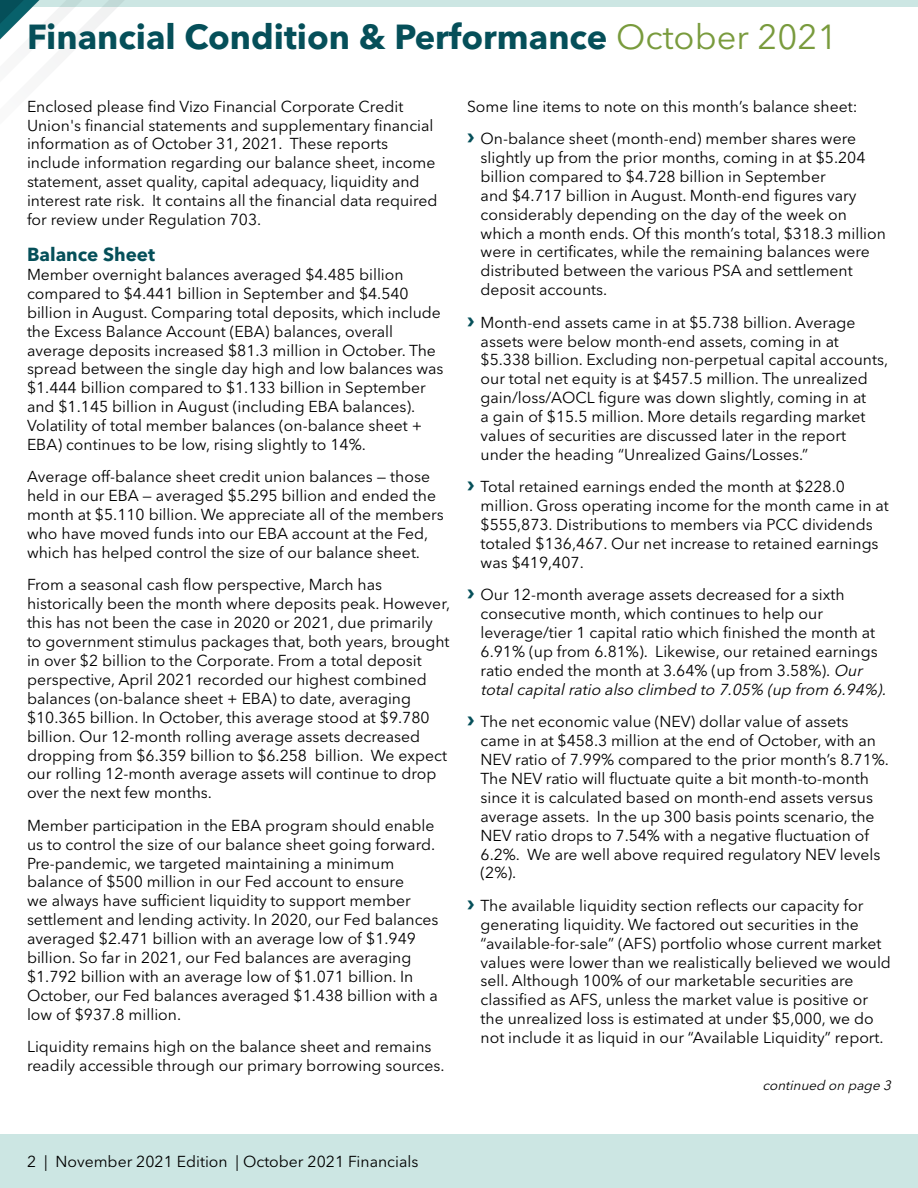
<style>
.page{position:relative;width:918px;height:1188px;background:#fff}
.page>*{position:absolute;margin:0;border:0;box-sizing:border-box;transform-origin:0 0}
.t1{font:700 34.5px "Avenir Next LT Pro";color:#054f59}
.t2{font:700 18.75px "Avenir Next LT Pro";color:#054f59}
.t3{font:15.75px/18.9px "Avenir Next LT Pro";color:#000}
.t4{font:italic 13.5px "Avenir Next LT Pro";color:#000}
.s1{font-weight:400;color:#799b3d}
.s2{font-family:"Montserrat";font-weight:700;font-size:22.5px;color:#054f59}
.s3{font-style:italic}
</style>
<div class="page">
<div style="left:0;top:1134px;width:918px;height:54px;background:#cce6e3"></div>
<div style="left:0;top:0;width:918px;height:6px;background:#cce6e3"></div>
<svg style="left:0;top:0;width:197px;height:57px"></svg>
<h1 class="t1" style="left:27px;top:15px;width:812px">Financial Condition &amp; Performance <span class="s1">October 2021</span></h1>
<p class="t3" style="left:27px;top:97px;width:412px">Enclosed please find Vizo Financial Corporate Credit Union's financial statements and supplementary financial information as of October 31, 2021. These reports include information regarding our balance sheet, income statement, asset quality, capital adequacy, liquidity and interest rate risk. It contains all the financial data required for review under Regulation 703.</p>
<p class="t2" style="left:27px;top:243px;width:130px">Balance Sheet</p>
<p class="t3" style="left:27px;top:265px;width:418px">Member overnight balances averaged $4.485 billion compared to $4.441 billion in September and $4.540 billion in August. Comparing total deposits, which include the Excess Balance Account (EBA) balances, overall average deposits increased $81.3 million in October. The spread between the single day high and low balances was $1.444 billion compared to $1.133 billion in September and $1.145 billion in August (including EBA balances).<br>Volatility of total member balances (on-balance sheet + EBA) continues to be low, rising slightly to 14%.</p>
<p class="t3" style="left:27px;top:467px;width:418px">Average off-balance sheet credit union balances — those held in our EBA — averaged $5.295 billion and ended the month at $5.110 billion. We appreciate all of the members who have moved funds into our EBA account at the Fed, which has helped control the size of our balance sheet.</p>
<p class="t3" style="left:27px;top:575px;width:425px">From a seasonal cash flow perspective, March has historically been the month where deposits peak. However, this has not been the case in 2020 or 2021, due primarily to government stimulus packages that, both years, brought in over $2 billion to the Corporate. From a total deposit perspective, April 2021 recorded our highest combined balances (on-balance sheet + EBA) to date, averaging $10.365 billion. In October, this average stood at $9.780 billion. Our 12-month rolling average assets decreased dropping from $6.359 billion to $6.258 billion. We expect our rolling 12-month average assets will continue to drop over the next few months.</p>
<p class="t3" style="left:27px;top:816px;width:413px">Member participation in the EBA program should enable us to control the size of our balance sheet going forward.<br>Pre-pandemic, we targeted maintaining a minimum balance of $500 million in our Fed account to ensure<br>we always have sufficient liquidity to support member settlement and lending activity. In 2020, our Fed balances averaged $2.471 billion with an average low of $1.949 billion. So far in 2021, our Fed balances are averaging $1.792 billion with an average low of $1.071 billion. In October, our Fed balances averaged $1.438 billion with a low of $937.8 million.</p>
<p class="t3" style="left:27px;top:1037px;width:419px">Liquidity remains high on the balance sheet and remains readily accessible through our primary borrowing sources.</p>
<p class="t3" style="left:467px;top:90px;width:392px;line-height:32.4px">Some line items to note on this month’s balance sheet: <span class="s2">›</span> On-balance sheet (month-end) member shares were</p>
<p class="t3" style="left:481px;top:148px;width:407px">slightly up from the prior months, coming in at $5.204 billion compared to $4.728 billion in September<br>and $4.717 billion in August. Month-end figures vary considerably depending on the day of the week on which a month ends. Of this month’s total, $318.3 million were in certificates, while the remaining balances were distributed between the various PSA and settlement deposit accounts.</p>
<p class="t3" style="left:481px;top:313px;width:409px;text-indent:-14px"><span class="s2">›</span> Month-end assets came in at $5.738 billion. Average assets were below month-end assets, coming in at $5.338 billion. Excluding non-perpetual capital accounts, our total net equity is at $457.5 million. The unrealized gain/loss/AOCL figure was down slightly, coming in at<br>a gain of $15.5 million. More details regarding market values of securities are discussed later in the report under the heading “Unrealized Gains/Losses.”</p>
<p class="t3" style="left:481px;top:477px;width:410px;text-indent:-14px"><span class="s2">›</span> Total retained earnings ended the month at $228.0 million. Gross operating income for the month came in at $555,873. Distributions to members via PCC dividends totaled $136,467. Our net increase to retained earnings was $419,407.</p>
<p class="t3" style="left:481px;top:585px;width:411px;text-indent:-13px"><span class="s2">›</span> Our 12-month average assets decreased for a sixth consecutive month, which continues to help our leverage/tier 1 capital ratio which finished the month at 6.91% (up from 6.81%). Likewise, our retained earnings ratio ended the month at 3.64% (up from 3.58%). <span class="s3">Our totalcapitalratio also climbed to 7.05% (up from 6.94%).</span></p>
<p class="t3" style="left:481px;top:712px;width:410px;text-indent:-14px"><span class="s2">›</span> The net economic value (NEV) dollar value of assets came in at $458.3 million at the end of October, with an NEV ratio of 7.99% compared to the prior month’s 8.71%.<br>The NEV ratio will fluctuate quite a bit month-to-month since it is calculated based on month-end assets versus average assets. In the up 300 basis points scenario, the NEV ratio drops to 7.54% with a negative fluctuation of 6.2%. We are well above required regulatory NEV levels (2%).</p>
<p class="t3" style="left:481px;top:896px;width:412px;text-indent:-14px"><span class="s2">›</span> The available liquidity section reflects our capacity for generating liquidity. We factored out securities in the “available-for-sale” (AFS) portfolio whose current market values were lower than we realistically believed we would sell. Although 100% of our marketable securities are classified as AFS, unless the market value is positive or the unrealized loss is estimated at under $5,000, we do not include it as liquid in our “Available Liquidity” report.</p>
<p class="t4" style="left:762px;top:1077px;width:133px">continued on page 3</p>
<p class="t3" style="left:27px;top:1152px;width:393px">2 | November 2021 Edition | October 2021 Financials</p>
</div>
